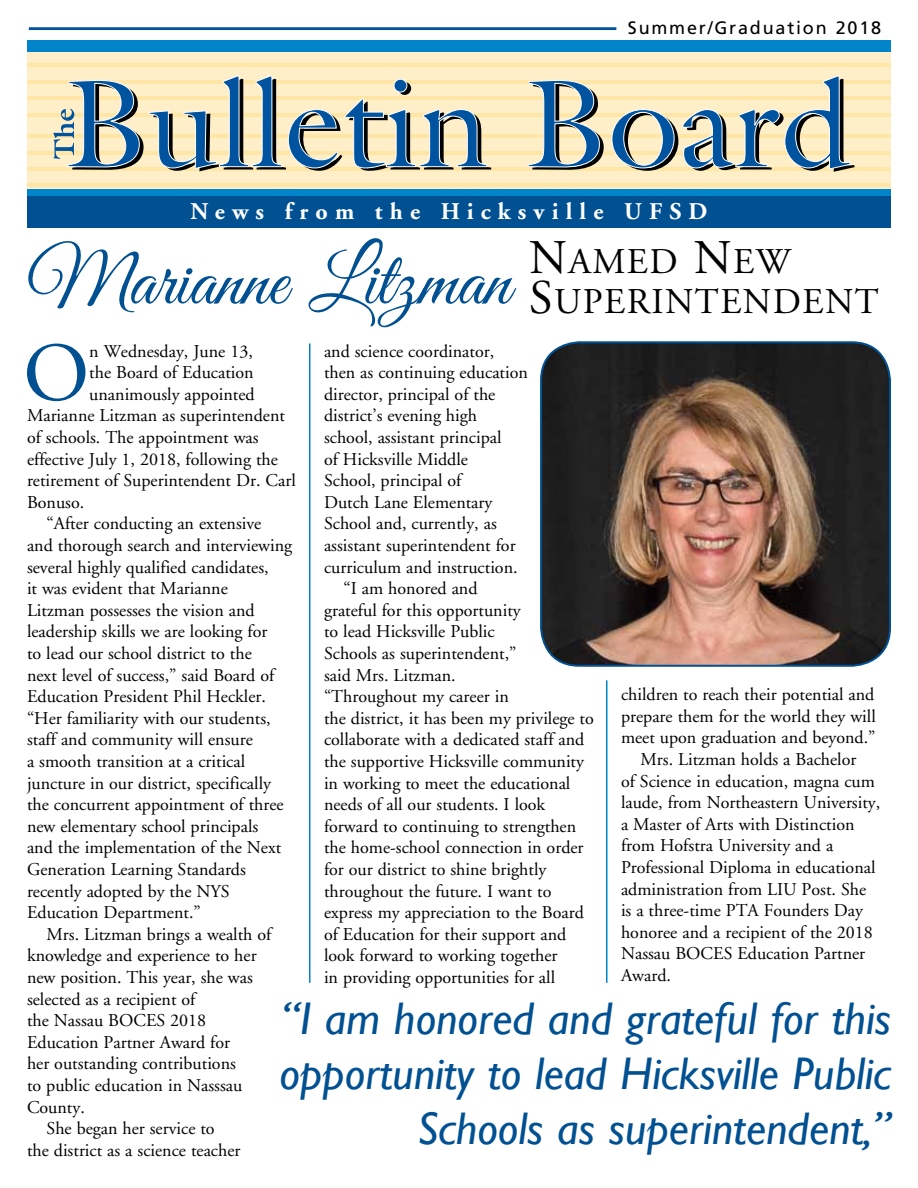
<style>
.page{position:relative;width:918px;height:1188px;background:#fff}
.page>*{position:absolute;margin:0;border:0;box-sizing:border-box;transform-origin:0 0}
.t1{font:83.1px "Adobe Garamond";color:#005092}
.t2{font:76.95px "Great Vibes";color:#005092}
.t3{font:italic 45.75px/54.9px "Gill Sans";color:#005092;text-align:right}
.t4{font:36.15px "Adobe Garamond";letter-spacing:.04em;color:#000}
.t5{font:700 24px "Adobe Garamond";letter-spacing:.3em;color:#fff}
.t6{font:18px "Adobe Garamond";color:#000}
.t7{font:18px "Frutiger";letter-spacing:.1em;color:#000}
.s1{font-size:48.3px}
</style>
<div class="page">
<svg style="left:27px;top:181px;width:864px;height:8px;background:#ffedc1"></svg>
<div style="left:27px;top:46px;width:864px;height:135px;background:#ffefc8"></div>
<hr style="left:27px;top:63px;width:864px;height:4px;background:#ffe6a7">
<hr style="left:27px;top:80px;width:864px;height:4px;background:#ffe6a7">
<hr style="left:27px;top:96px;width:864px;height:4px;background:#ffe6a7">
<hr style="left:27px;top:113px;width:864px;height:4px;background:#ffe6a7">
<hr style="left:27px;top:134px;width:864px;height:4px;background:#ffe6a7">
<hr style="left:27px;top:151px;width:864px;height:3px;background:#ffe6a7">
<hr style="left:27px;top:167px;width:864px;height:3px;background:#ffe6a7">
<hr style="left:27px;top:184px;width:864px;height:3px;background:#ffe6a7">
<div style="left:27px;top:40px;width:864px;height:11px;background:#0085ca"></div>
<div style="left:27px;top:189px;width:864px;height:9px;background:#0085ca"></div>
<div style="left:27px;top:196px;width:864px;height:31px;background:#005092"></div>
<svg style="left:528px;top:80px;width:76px;height:90px"></svg>
<svg style="left:611px;top:75px;width:244px;height:97px"></svg>
<svg style="left:53px;top:75px;width:438px;height:96px"></svg>
<hr style="left:29px;top:27px;width:587px;height:3px;background:#00539f">
<img style="left:541px;top:343px;width:349px;height:323px">
<div style="left:540px;top:341px;width:351px;height:326px;border:2px solid #005092;border-radius:38px"></div>
<hr style="left:309px;top:343px;width:1px;height:640px;background:#0085ca">
<hr style="left:606px;top:680px;width:2px;height:303px;background:#0085ca">
<p class="t7" style="left:628px;top:17px;width:255px">Summer/Graduation 2018</p>
<h3 class="t5" style="left:190px;top:199px;width:519px">News from the Hicksville UFSD</h3>
<h2 class="t2" style="left:27px;top:238px;width:765px">Marianne Litzman <sup>N</sup><sup>AMED</sup> <sup>N</sup><sup>EW</sup></h2>
<h3 class="t4" style="left:529px;top:282px;width:351px"><span class="s1">S</span>UPERINTENDENT</h3>
<h1 class="t1" style="left:23px;top:329px;width:68px">O</h1>
<p class="t6" style="left:89px;top:341px;width:165px">n Wednesday, June 13,</p>
<p class="t6" style="left:324px;top:341px;width:172px">and science coordinator,</p>
<p class="t6" style="left:324px;top:363px;width:205px">then as continuing education</p>
<p class="t6" style="left:324px;top:384px;width:173px">director, principal of the</p>
<p class="t6" style="left:324px;top:406px;width:155px">district’s evening high</p>
<p class="t6" style="left:324px;top:428px;width:179px">school, assistant principal</p>
<p class="t6" style="left:324px;top:449px;width:146px">of Hicksville Middle</p>
<p class="t6" style="left:324px;top:471px;width:139px">School, principal of</p>
<p class="t6" style="left:324px;top:492px;width:170px">Dutch Lane Elementary</p>
<p class="t6" style="left:324px;top:514px;width:174px">School and, currently, as</p>
<p class="t6" style="left:324px;top:536px;width:193px">assistant superintendent for</p>
<p class="t6" style="left:324px;top:557px;width:195px">curriculum and instruction.</p>
<p class="t6" style="left:344px;top:579px;width:136px">“I am honored and</p>
<p class="t6" style="left:324px;top:600px;width:198px">grateful for this opportunity</p>
<p class="t6" style="left:324px;top:622px;width:172px">to lead Hicksville Public</p>
<p class="t6" style="left:324px;top:644px;width:194px">Schools as superintendent,”</p>
<p class="t6" style="left:324px;top:665px;width:133px">said Mrs. Litzman.</p>
<p class="t6" style="left:324px;top:687px;width:186px">“Throughout my career in</p>
<p class="t6" style="left:324px;top:708px;width:271px">the district, it has been my privilege to</p>
<p class="t6" style="left:324px;top:730px;width:262px">collaborate with a dedicated staff and</p>
<p class="t6" style="left:324px;top:752px;width:262px">the supportive Hicksville community</p>
<p class="t6" style="left:324px;top:773px;width:248px">in working to meet the educational</p>
<p class="t6" style="left:324px;top:795px;width:223px">needs of all our students. I look</p>
<p class="t6" style="left:324px;top:816px;width:254px">forward to continuing to strengthen</p>
<p class="t6" style="left:324px;top:838px;width:261px">the home-school connection in order</p>
<p class="t6" style="left:324px;top:860px;width:224px">for our district to shine brightly</p>
<p class="t6" style="left:324px;top:881px;width:229px">throughout the future. I want to</p>
<p class="t6" style="left:324px;top:903px;width:261px">express my appreciation to the Board</p>
<p class="t6" style="left:324px;top:924px;width:244px">of Education for their support and</p>
<p class="t6" style="left:324px;top:946px;width:235px">look forward to working together</p>
<p class="t6" style="left:324px;top:968px;width:233px">in providing opportunities for all</p>
<p class="t6" style="left:89px;top:363px;width:166px">the Board of Education</p>
<p class="t6" style="left:89px;top:384px;width:167px">unanimously appointed</p>
<p class="t6" style="left:27px;top:406px;width:260px">Marianne Litzman as superintendent</p>
<p class="t6" style="left:27px;top:428px;width:233px">of schools. The appointment was</p>
<p class="t6" style="left:27px;top:449px;width:252px">effective July 1, 2018, following the</p>
<p class="t6" style="left:27px;top:471px;width:270px">retirement of Superintendent Dr. Carl</p>
<p class="t6" style="left:27px;top:492px;width:59px">Bonuso.</p>
<p class="t6" style="left:47px;top:514px;width:216px">“After conducting an extensive</p>
<p class="t6" style="left:27px;top:536px;width:267px">and thorough search and interviewing</p>
<p class="t6" style="left:27px;top:557px;width:243px">several highly qualified candidates,</p>
<p class="t6" style="left:27px;top:579px;width:202px">it was evident that Marianne</p>
<p class="t6" style="left:27px;top:600px;width:229px">Litzman possesses the vision and</p>
<p class="t6" style="left:27px;top:622px;width:242px">leadership skills we are looking for</p>
<p class="t6" style="left:27px;top:644px;width:226px">to lead our school district to the</p>
<p class="t6" style="left:27px;top:665px;width:249px">next level of success,” said Board of</p>
<p class="t6" style="left:27px;top:687px;width:241px">Education President Phil Heckler.</p>
<p class="t6" style="left:27px;top:708px;width:245px">“Her familiarity with our students,</p>
<p class="t6" style="left:27px;top:730px;width:227px">staff and community will ensure</p>
<p class="t6" style="left:27px;top:752px;width:220px">a smooth transition at a critical</p>
<p class="t6" style="left:27px;top:773px;width:246px">juncture in our district, specifically</p>
<p class="t6" style="left:27px;top:795px;width:258px">the concurrent appointment of three</p>
<p class="t6" style="left:27px;top:816px;width:233px">new elementary school principals</p>
<p class="t6" style="left:27px;top:838px;width:256px">and the implementation of the Next</p>
<p class="t6" style="left:27px;top:860px;width:220px">Generation Learning Standards</p>
<p class="t6" style="left:27px;top:881px;width:204px">recently adopted by the NYS</p>
<p class="t6" style="left:27px;top:903px;width:175px">Education Department.”</p>
<p class="t6" style="left:47px;top:924px;width:226px">Mrs. Litzman brings a wealth of</p>
<p class="t6" style="left:27px;top:946px;width:231px">knowledge and experience to her</p>
<p class="t6" style="left:27px;top:968px;width:227px">new position. This year, she was</p>
<p class="t6" style="left:27px;top:989px;width:170px">selected as a recipient of</p>
<p class="t6" style="left:27px;top:1011px;width:181px">the Nassau BOCES 2018</p>
<p class="t6" style="left:27px;top:1032px;width:205px">Education Partner Award for</p>
<p class="t6" style="left:27px;top:1054px;width:210px">her outstanding contributions</p>
<p class="t6" style="left:27px;top:1076px;width:217px">to public education in Nasssau</p>
<p class="t6" style="left:27px;top:1097px;width:59px">County.</p>
<p class="t6" style="left:47px;top:1119px;width:170px">She began her service to</p>
<p class="t6" style="left:27px;top:1140px;width:215px">the district as a science teacher</p>
<p class="t6" style="left:621px;top:685px;width:255px">children to reach their potential and</p>
<p class="t6" style="left:621px;top:706px;width:256px">prepare them for the world they will</p>
<p class="t6" style="left:621px;top:728px;width:256px">meet upon graduation and beyond.”</p>
<p class="t6" style="left:641px;top:750px;width:217px">Mrs. Litzman holds a Bachelor</p>
<p class="t6" style="left:621px;top:771px;width:255px">of Science in education, magna cum</p>
<p class="t6" style="left:621px;top:793px;width:261px">laude, from Northeastern University,</p>
<p class="t6" style="left:621px;top:814px;width:235px">a Master of Arts with Distinction</p>
<p class="t6" style="left:621px;top:836px;width:214px">from Hofstra University and a</p>
<p class="t6" style="left:621px;top:858px;width:256px">Professional Diploma in educational</p>
<p class="t6" style="left:621px;top:879px;width:247px">administration from LIU Post. She</p>
<p class="t6" style="left:621px;top:901px;width:244px">is a three-time PTA Founders Day</p>
<p class="t6" style="left:621px;top:922px;width:253px">honoree and a recipient of the 2018</p>
<p class="t6" style="left:621px;top:944px;width:246px">Nassau BOCES Education Partner</p>
<p class="t6" style="left:621px;top:966px;width:52px">Award.</p>
<h3 class="t3" style="left:279px;top:991px;width:613px">“I am honored and grateful for this opportunity to lead Hicksville Public<br>Schools as superintendent,”</h3>
</div>
